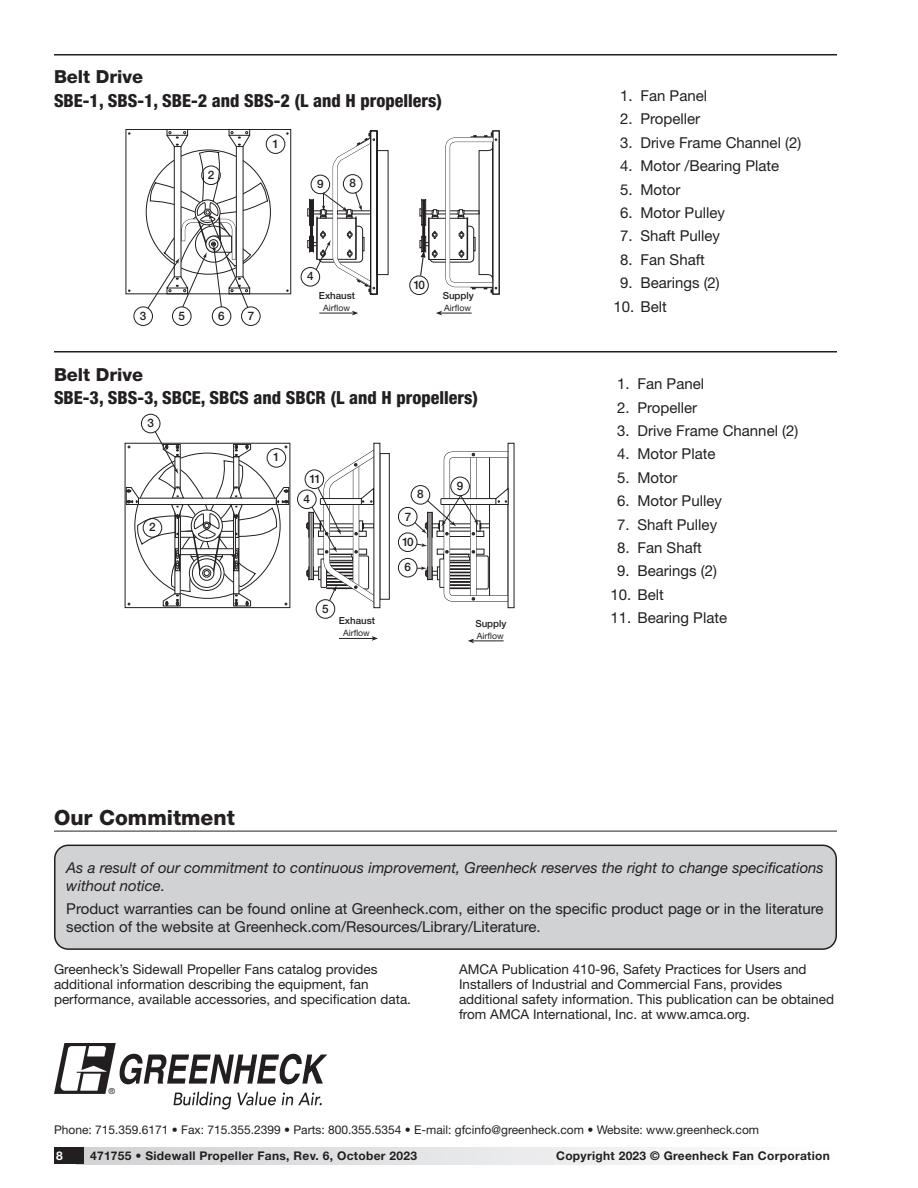
<style>
.page{position:relative;width:918px;height:1188px;background:#fff}
.page>*{position:absolute;margin:0;border:0;box-sizing:border-box;transform-origin:0 0}
.t1{font:800 21px "Helvetica Neue LT Std";color:#231f20}
.t2{font:800 condensed 18px "Helvetica Neue LT Std";color:#231f20}
.t3{font:800 18px "Helvetica Neue LT Std";color:#231f20}
.t4{font:15px/18px "Helvetica Neue LT Std";color:#231f20}
.t5{font:italic 15px/18px "Helvetica Neue LT Std";color:#231f20}
.t6{font:13.5px/15px "Helvetica Neue LT Std";color:#231f20}
.t7{font:12px "Helvetica Neue LT Std";color:#231f20}
.t8{font:700 12px "Helvetica Neue LT Std";letter-spacing:.025em;color:#231f20}
.t9{font:700 12px "Helvetica Neue LT Std";color:#fff}
.t10{font:500 11.7px "Helvetica Neue LT Std";color:#231f20}
.t11{font:500 9.75px "Helvetica Neue LT Std";color:#231f20}
.t12{font:8.7px "Helvetica Neue LT Std";color:#231f20}
.t13{font:8.25px "Helvetica";color:#231f20}
</style>
<div class="page">
<div style="left:77px;top:1148px;width:760px;height:16px;background:linear-gradient(to right,#d0d1d4,#fefefe)"></div>
<div style="left:54px;top:1148px;width:30px;height:16px;background:#231f20"></div>
<div style="left:55px;top:845px;width:781px;height:104px;background:#d1d2d4;border-radius:13px"></div>
<div style="left:54px;top:845px;width:783px;height:105px;border:2px solid #231f20;border-radius:13px"></div>
<svg style="left:54px;top:1043px;width:273px;height:67px"></svg>
<hr style="left:54px;top:830px;width:783px;height:2px;background:#6c6d70">
<svg style="left:126px;top:129px;width:165px;height:166px"></svg>
<svg style="left:476px;top:130px;width:24px;height:165px"></svg>
<svg style="left:133px;top:134px;width:343px;height:192px"></svg>
<hr style="left:339px;top:638px;width:34px;height:1px;background:#231f20">
<svg style="left:372px;top:636px;width:6px;height:5px"></svg>
<svg style="left:127px;top:413px;width:287px;height:206px"></svg>
<svg style="left:414px;top:446px;width:100px;height:197px"></svg>
<hr style="left:54px;top:351px;width:783px;height:1px;background:#231f20">
<hr style="left:54px;top:54px;width:783px;height:2px;background:#231f20">
<p class="t3" style="left:54px;top:66px;width:91px">Belt Drive</p>
<p class="t2" style="left:54px;top:89px;width:390px">SBE-1, SBS-1, SBE-2 and SBS-2 (L and H propellers)</p>
<p class="t10" style="left:208px;top:168px;width:8px">2</p>
<p class="t10" style="left:272px;top:137px;width:8px">1</p>
<p class="t10" style="left:317px;top:177px;width:8px">9</p>
<p class="t10" style="left:349px;top:176px;width:8px">8</p>
<p class="t10" style="left:140px;top:309px;width:8px">3</p>
<p class="t10" style="left:179px;top:309px;width:8px">5</p>
<p class="t10" style="left:218px;top:309px;width:8px">6</p>
<p class="t10" style="left:248px;top:309px;width:8px">7</p>
<p class="t10" style="left:307px;top:269px;width:8px">4</p>
<p class="t10" style="left:414px;top:278px;width:13px">10</p>
<p class="t11" style="left:443px;top:290px;width:33px">Supply</p>
<p class="t11" style="left:319px;top:290px;width:38px">Exhaust</p>
<p class="t12" style="left:323px;top:303px;width:28px">Airflow</p>
<p class="t12" style="left:444px;top:303px;width:28px">Airflow</p>
<p class="t3" style="left:54px;top:364px;width:91px">Belt Drive</p>
<p class="t2" style="left:54px;top:387px;width:426px">SBE-3, SBS-3, SBCE, SBCS and SBCR (L and H propellers)</p>
<p class="t10" style="left:134px;top:367px;width:8px">3</p>
<p class="t10" style="left:279px;top:392px;width:8px">1</p>
<p class="t10" style="left:147px;top:416px;width:8px">3</p>
<p class="t10" style="left:149px;top:520px;width:8px">2</p>
<p class="t10" style="left:273px;top:450px;width:8px">1</p>
<p class="t10" style="left:309px;top:472px;width:13px">11</p>
<p class="t10" style="left:304px;top:492px;width:8px">4</p>
<p class="t10" style="left:417px;top:487px;width:8px">8</p>
<p class="t10" style="left:405px;top:509px;width:8px">7</p>
<p class="t10" style="left:402px;top:535px;width:13px">10</p>
<p class="t10" style="left:404px;top:560px;width:8px">6</p>
<p class="t10" style="left:457px;top:479px;width:8px">9</p>
<p class="t10" style="left:322px;top:601px;width:8px">5</p>
<p class="t11" style="left:339px;top:615px;width:38px">Exhaust</p>
<p class="t12" style="left:343px;top:628px;width:28px">Airflow</p>
<p class="t12" style="left:477px;top:630px;width:28px">Airflow</p>
<p class="t11" style="left:475px;top:618px;width:33px">Supply</p>
<h1 class="t1" style="left:54px;top:805px;width:182px">Our Commitment</h1>
<p class="t4" style="left:620px;top:87px;width:88px">1. Fan Panel</p>
<p class="t4" style="left:620px;top:110px;width:81px">2. Propeller</p>
<p class="t4" style="left:620px;top:133px;width:183px">3. Drive Frame Channel (2)</p>
<p class="t4" style="left:620px;top:157px;width:161px">4. Motor /Bearing Plate</p>
<p class="t4" style="left:620px;top:180px;width:62px">5. Motor</p>
<p class="t4" style="left:620px;top:204px;width:106px">6. Motor Pulley</p>
<p class="t4" style="left:620px;top:227px;width:101px">7. Shaft Pulley</p>
<p class="t4" style="left:620px;top:250px;width:86px">8. Fan Shaft</p>
<p class="t4" style="left:620px;top:274px;width:101px">9. Bearings (2)</p>
<p class="t4" style="left:613px;top:297px;width:55px">10. Belt</p>
<p class="t4" style="left:617px;top:375px;width:88px">1. Fan Panel</p>
<p class="t4" style="left:617px;top:398px;width:81px">2. Propeller</p>
<p class="t4" style="left:617px;top:422px;width:183px">3. Drive Frame Channel (2)</p>
<p class="t4" style="left:617px;top:445px;width:100px">4. Motor Plate</p>
<p class="t4" style="left:617px;top:468px;width:62px">5. Motor</p>
<p class="t4" style="left:617px;top:492px;width:106px">6. Motor Pulley</p>
<p class="t4" style="left:617px;top:515px;width:101px">7. Shaft Pulley</p>
<p class="t4" style="left:617px;top:539px;width:86px">8. Fan Shaft</p>
<p class="t4" style="left:617px;top:562px;width:101px">9. Bearings (2)</p>
<p class="t4" style="left:610px;top:585px;width:55px">10. Belt</p>
<p class="t4" style="left:610px;top:609px;width:118px">11. Bearing Plate</p>
<p class="t5" style="left:66px;top:858px;width:759px">As a result of our commitment to continuous improvement, Greenheck reserves the right to change specifications without notice.</p>
<p class="t4" style="left:66px;top:900px;width:759px">Product warranties can be found online at Greenheck.com, either on the specific product page or in the literature section of the website at Greenheck.com/Resources/Library/Literature.</p>
<p class="t6" style="left:54px;top:962px;width:359px">Greenheck’s Sidewall Propeller Fans catalog provides additional information describing the equipment, fan performance, available accessories, and specification data.</p>
<p class="t6" style="left:459px;top:962px;width:377px">AMCA Publication 410-96, Safety Practices for Users and Installers of Industrial and Commercial Fans, provides additional safety information. This publication can be obtained from AMCA International, Inc. at www.amca.org.</p>
<p class="t13" style="left:109px;top:1086px;width:8px">®</p>
<p class="t7" style="left:54px;top:1123px;width:707px">Phone: 715.359.6171 • Fax: 715.355.2399 • Parts: 800.355.5354 • E-mail: gfcinfo@greenheck.com • Website: www.greenheck.com</p>
<p class="t9" style="left:56px;top:1148px;width:8px">8</p>
<p class="t8" style="left:90px;top:1148px;width:329px">471755 • Sidewall Propeller Fans, Rev. 6, October 2023</p>
<p class="t8" style="left:556px;top:1148px;width:275px">Copyright 2023 © Greenheck Fan Corporation</p>
</div>
